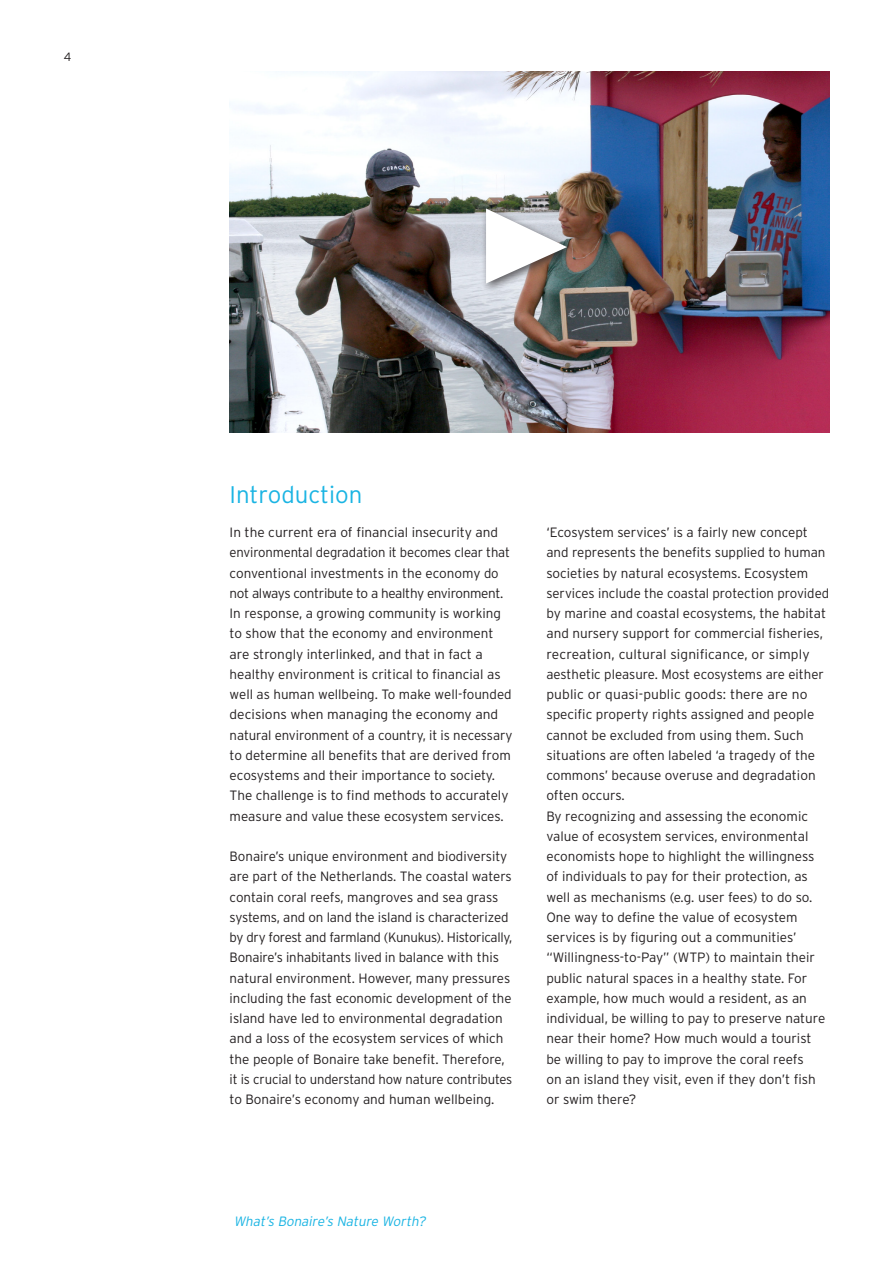
<style>
.page{position:relative;width:893px;height:1263px;background:#fff}
.page>*{position:absolute;margin:0;border:0;box-sizing:border-box;transform-origin:0 0}
.Header_New{font:300 24px "Interstate";color:#1ab4e3}
.Bodytekst{font:300 13.5px/20.2px "Interstate";color:#231f20}
.Fotobijschrft{font:italic 300 13.5px "Interstate";color:#1ab4e3}
.t1{font:300 12px "Interstate";color:#231f20}
</style>
<div class="page">
<img style="left:230px;top:71px;width:599px;height:361px">
<div style="left:481px;top:204px;width:96px;height:90px;background:#231f20;opacity:.7"></div>
<svg style="left:486px;top:208px;width:81px;height:76px"></svg>
<p class="t1" style="left:64px;top:50px;width:9px">4</p>
<p class="Header_New" style="left:230px;top:481px;width:134px">Introduction</p>
<p class="Bodytekst" style="left:230px;top:522px;width:282px">In the current era of financial insecurity and environmental degradation it becomes clear that conventional investments in the economy do not always contribute to a healthy environment.</p>
<p class="Bodytekst" style="left:230px;top:603px;width:284px">In response, a growing community is working to show that the economy and environment are strongly interlinked, and that in fact a healthy environment is critical to financial as well as human wellbeing. To make well-founded decisions when managing the economy and natural environment of a country, it is necessary to determine all benefits that are derived from ecosystems and their importance to society.<br>The challenge is to find methods to accurately measure and value these ecosystem services.</p>
<p class="Bodytekst" style="left:230px;top:846px;width:284px">Bonaire’s unique environment and biodiversity are part of the Netherlands. The coastal waters contain coral reefs, mangroves and sea grass systems, and on land the island is characterized by dry forest and farmland (Kunukus). Historically, Bonaire’s inhabitants lived in balance with this natural environment. However, many pressures including the fast economic development of the island have led to environmental degradation and a loss of the ecosystem services of which the people of Bonaire take benefit. Therefore, it is crucial to understand how nature contributes to Bonaire’s economy and human wellbeing.</p>
<p class="Bodytekst" style="left:546px;top:522px;width:284px">‘Ecosystem services’ is a fairly new concept and represents the benefits supplied to human societies by natural ecosystems. Ecosystem services include the coastal protection provided by marine and coastal ecosystems, the habitat and nursery support for commercial fisheries, recreation, cultural significance, or simply aesthetic pleasure. Most ecosystems are either public or quasi-public goods: there are no specific property rights assigned and people cannot be excluded from using them. Such situations are often labeled ‘a tragedy of the commons’ because overuse and degradation often occurs.</p>
<p class="Bodytekst" style="left:546px;top:806px;width:280px">By recognizing and assessing the economic value of ecosystem services, environmental economists hope to highlight the willingness of individuals to pay for their protection, as well as mechanisms (e.g. user fees) to do so.<br>One way to define the value of ecosystem services is by figuring out a communities’ “Willingness-to-Pay” (WTP) to maintain their public natural spaces in a healthy state. For example, how much would a resident, as an individual, be willing to pay to preserve nature near their home? How much would a tourist be willing to pay to improve the coral reefs</p>
<p class="Bodytekst" style="left:546px;top:1069px;width:271px">on an island they visit, even if they don’t fish or swim there?</p>
<p class="Fotobijschrft" style="left:234px;top:1213px;width:196px">What’s Bonaire’s Nature Worth?</p>
</div>
